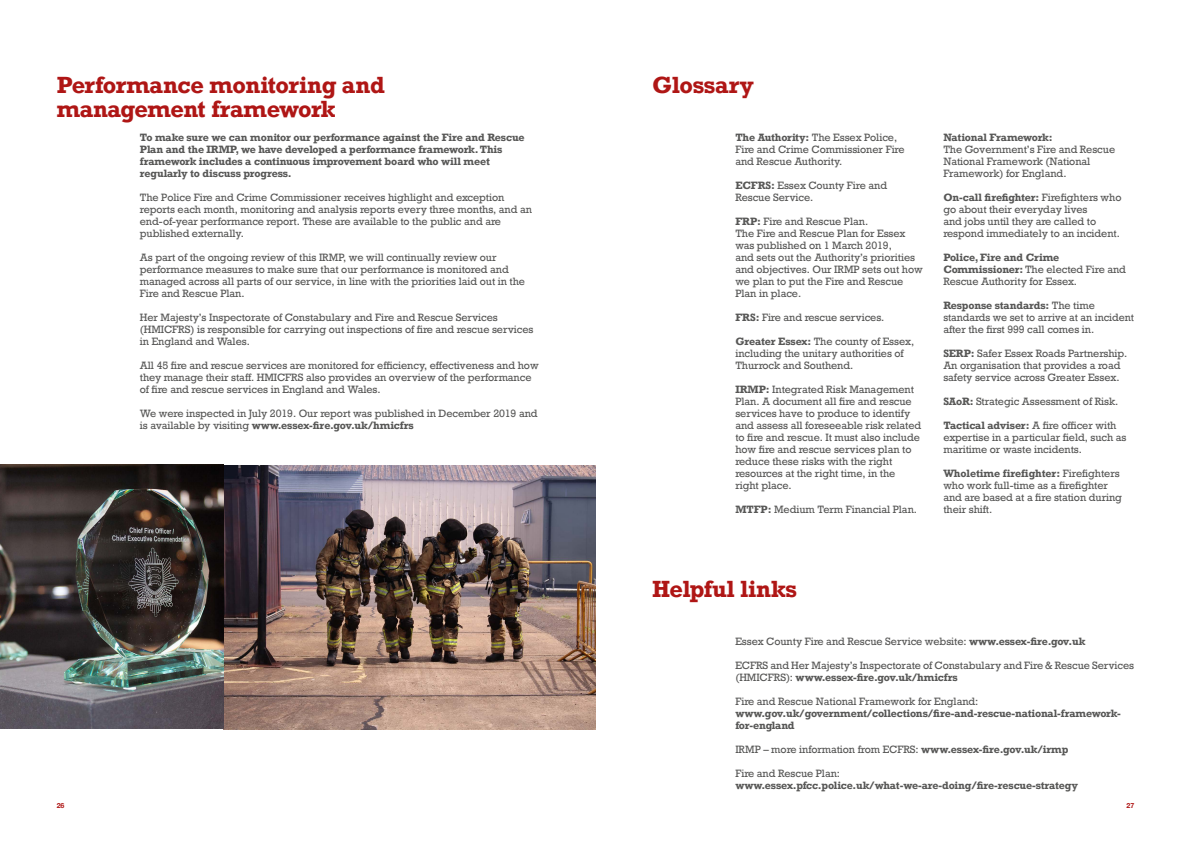
<style>
.page{position:relative;width:1191px;height:842px;background:#fff}
.page>*{position:absolute;margin:0;border:0;box-sizing:border-box;transform-origin:0 0}
._22pt_Title_Intro_Re{font:700 22px/24px "Rockwell";letter-spacing:-.02em;color:#af1615}
._10pt_Body_Copy{font:10px/12px "Rockwell";letter-spacing:-.01em;color:#575756}
._10pt_Body_Bold{font:700 10px/12px "Rockwell";letter-spacing:-.02em;color:#575756}
._10pt_Body_Copy-2{font:700 10px/12px "Rockwell";letter-spacing:-.02em;color:#575756}
.t1{font:700 7px "Helvetica Neue";color:#af1615}
.s1{font-weight:700}
.s2{font-weight:400}
</style>
<div class="page">
<img style="left:0;top:465px;width:595px;height:264px">
<p class="_22pt_Title_Intro_Re" style="left:57px;top:72px;width:329px">Performance monitoring and management framework</p>
<p class="_10pt_Body_Bold" style="left:140px;top:131px;width:386px">To make sure we can monitor our performance against the Fire and Rescue Plan and the IRMP, we have developed a performance framework. This framework includes a continuous improvement board who will meet regularly to discuss progress.</p>
<p class="_10pt_Body_Copy" style="left:140px;top:191px;width:394px">The Police Fire and Crime Commissioner receives highlight and exception reports each month, monitoring and analysis reports every three months, and an end-of-year performance report. These are available to the public and are published externally.</p>
<p class="_10pt_Body_Copy" style="left:140px;top:251px;width:387px">As part of the ongoing review of this IRMP, we will continually review our performance measures to make sure that our performance is monitored and managed across all parts of our service, in line with the priorities laid out in the Fire and Rescue Plan.</p>
<p class="_10pt_Body_Copy" style="left:140px;top:311px;width:395px">Her Majesty’s Inspectorate of Constabulary and Fire and Rescue Services (HMICFRS) is responsible for carrying out inspections of fire and rescue services in England and Wales.</p>
<p class="_10pt_Body_Copy" style="left:140px;top:359px;width:400px">All 45 fire and rescue services are monitored for efficiency, effectiveness and how they manage their staff. HMICFRS also provides an overview of the performance of fire and rescue services in England and Wales.</p>
<p class="_10pt_Body_Copy" style="left:140px;top:407px;width:399px">We were inspected in July 2019. Our report was published in December 2019 and is available by visiting <span class="s1">www.essex-fire.gov.uk/hmicfrs</span></p>
<p class="_22pt_Title_Intro_Re" style="left:652px;top:72px;width:103px">Glossary</p>
<p class="_10pt_Body_Copy" style="left:735px;top:131px;width:171px"><span class="s1">The Authority:</span> The Essex Police,<br>Fire and Crime Commissioner Fire and Rescue Authority.</p>
<p class="_10pt_Body_Copy" style="left:735px;top:179px;width:153px"><span class="s1">ECFRS:</span> Essex County Fire and<br>Rescue Service.</p>
<p class="_10pt_Body_Copy" style="left:735px;top:215px;width:134px"><span class="s1">FRP:</span> Fire and Rescue Plan.</p>
<p class="_10pt_Body_Copy" style="left:735px;top:227px;width:172px">The Fire and Rescue Plan for Essex was published on 1 March 2019,</p>
<p class="_10pt_Body_Copy" style="left:735px;top:251px;width:189px">and sets out the Authority’s priorities and objectives. Our IRMP sets out how we plan to put the Fire and Rescue<br>Plan in place.</p>
<p class="_10pt_Body_Copy" style="left:735px;top:311px;width:150px"><span class="s1">FRS:</span> Fire and rescue services.</p>
<p class="_10pt_Body_Copy" style="left:735px;top:335px;width:180px"><span class="s1">Greater Essex:</span> The county of Essex, including the unitary authorities of<br>Thurrock and Southend.</p>
<p class="_10pt_Body_Copy" style="left:735px;top:383px;width:187px"><span class="s1">IRMP:</span> Integrated Risk Management Plan. A document all fire and rescue services have to produce to identify and assess all foreseeable risk related to fire and rescue. It must also include how fire and rescue services plan to reduce these risks with the right resources at the right time, in the right place.</p>
<p class="_10pt_Body_Copy" style="left:735px;top:503px;width:183px"><span class="s1">MTFP:</span> Medium Term Financial Plan.</p>
<p class="_10pt_Body_Copy" style="left:943px;top:131px;width:173px"><span class="s1">National Framework:<br></span>The Government’s Fire and Rescue<br>National Framework (National<br>Framework) for England.</p>
<p class="_10pt_Body_Copy" style="left:943px;top:191px;width:180px"><span class="s1">On-call firefighter:</span> Firefighters who go about their everyday lives<br>and jobs until they are called to respond immediately to an incident.</p>
<p class="_10pt_Body_Copy" style="left:943px;top:251px;width:184px"><span class="s1">Police, Fire and Crime<br>Commissioner:</span> The elected Fire and<br>Rescue Authority for Essex.</p>
<p class="_10pt_Body_Copy" style="left:943px;top:299px;width:192px"><span class="s1">Response standards:</span> The time standards we set to arrive at an incident after the first 999 call comes in.</p>
<p class="_10pt_Body_Copy" style="left:943px;top:347px;width:185px"><span class="s1">SERP:</span> Safer Essex Roads Partnership.<br>An organisation that provides a road safety service across Greater Essex.</p>
<p class="_10pt_Body_Copy" style="left:943px;top:395px;width:176px"><span class="s1">SAoR:</span> Strategic Assessment of Risk.</p>
<p class="_10pt_Body_Copy" style="left:943px;top:419px;width:185px"><span class="s1">Tactical adviser:</span> A fire officer with expertise in a particular field, such as maritime or waste incidents.</p>
<p class="_10pt_Body_Copy" style="left:943px;top:467px;width:180px"><span class="s1">Wholetime firefighter:</span> Firefighters who work full-time as a firefighter and are based at a fire station during their shift.</p>
<p class="_22pt_Title_Intro_Re" style="left:652px;top:576px;width:146px">Helpful links</p>
<p class="_10pt_Body_Copy" style="left:735px;top:635px;width:351px">Essex County Fire and Rescue Service website: <span class="s1">www.essex-fire.gov.uk</span></p>
<p class="_10pt_Body_Copy" style="left:735px;top:659px;width:400px">ECFRS and Her Majesty’s Inspectorate of Constabulary and Fire &amp; Rescue Services (HMICFRS): <span class="s1">www.essex-fire.gov.uk/hmicfrs</span></p>
<p class="_10pt_Body_Copy" style="left:735px;top:695px;width:245px">Fire and Rescue National Framework for England:</p>
<p class="_10pt_Body_Copy-2" style="left:735px;top:707px;width:387px">www.gov.uk/government/collections/fire-and-rescue-national-framework&shy;for-england</p>
<p class="_10pt_Body_Copy" style="left:735px;top:743px;width:334px">IRMP – more information from ECFRS: <span class="s1">www.essex-fire.gov.uk/irmp</span></p>
<p class="_10pt_Body_Copy-2" style="left:735px;top:767px;width:344px"><span class="s2">Fire and Rescue Plan: </span>www.essex.pfcc.police.uk/what-we-are-doing/fire-rescue-strategy</p>
<p class="t1" style="left:57px;top:800px;width:9px">26</p>
<p class="t1" style="left:1126px;top:800px;width:9px">27</p>
</div>
